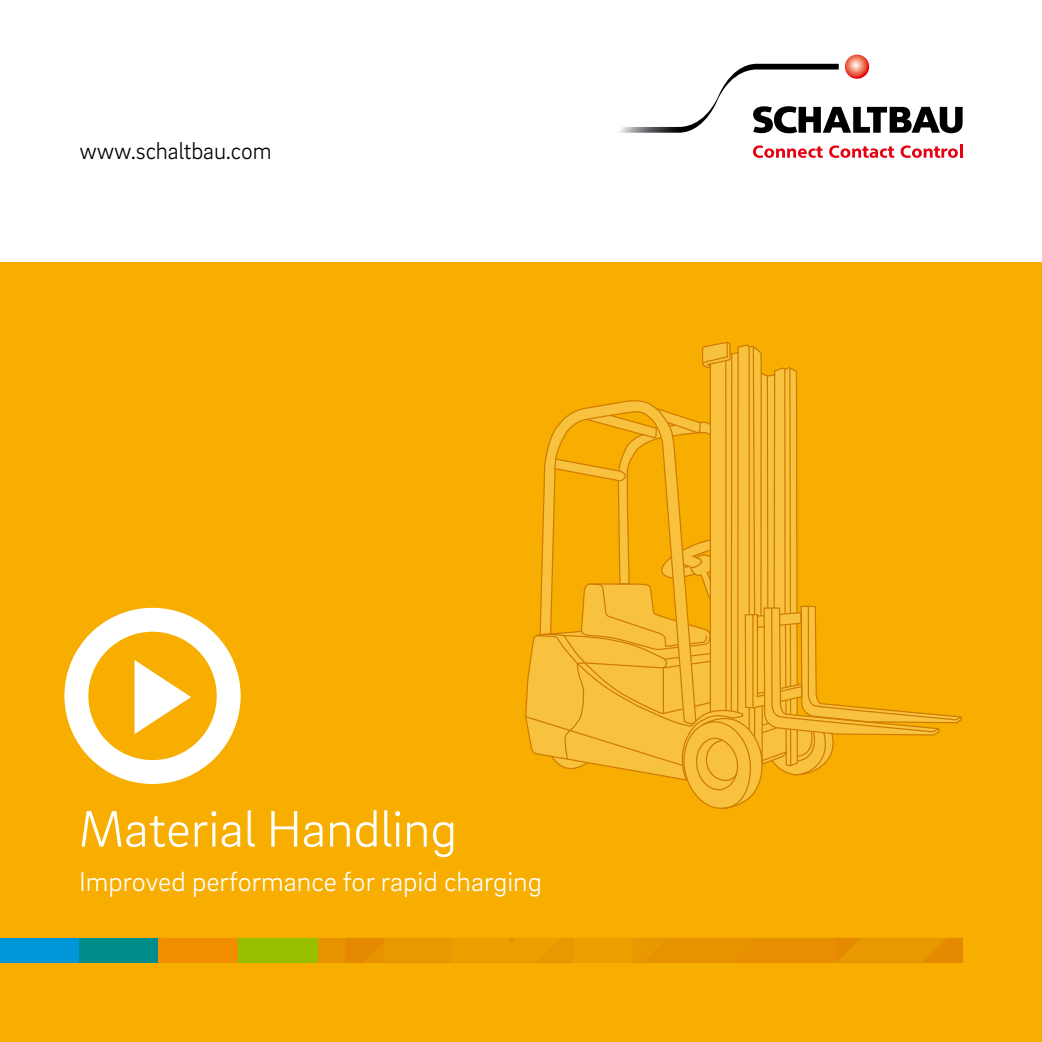
<style>
.page{position:relative;width:1042px;height:1042px;background:#fff}
.page>*{position:absolute;margin:0;border:0;box-sizing:border-box;transform-origin:0 0}
.t1{font:300 52.5px "Brix Sans";color:#fff}
.t2{font:300 28px "Brix Sans";color:#fff}
.t3{font:300 24.5px "Brix Sans";letter-spacing:-.005em;color:#000;scale:.95 1}
</style>
<div class="page">
<svg style="left:845px;top:55px;width:24px;height:24px"></svg>
<svg style="left:619px;top:64px;width:343px;height:69px"></svg>
<svg style="left:753px;top:145px;width:70px;height:13px"></svg>
<svg style="left:829px;top:145px;width:65px;height:13px"></svg>
<svg style="left:900px;top:145px;width:62px;height:13px"></svg>
<div style="left:0;top:263px;width:1042px;height:779px;background:#f7ae00"></div>
<div style="left:286px;top:938px;width:59px;height:24px;background:#e79300"></div>
<div style="left:573px;top:938px;width:60px;height:24px;background:#eca000"></div>
<svg style="left:633px;top:938px;width:329px;height:24px;background:#e69200"></svg>
<svg style="left:345px;top:938px;width:228px;height:24px"></svg>
<svg style="left:134px;top:660px;width:57px;height:74px"></svg>
<div style="left:64px;top:608px;width:177px;height:176px;border:24px solid #fff;border-radius:50%"></div>
<div style="left:0;top:938px;width:79px;height:24px;background:#0096d8"></div>
<div style="left:79px;top:938px;width:80px;height:24px;background:#008d8a"></div>
<div style="left:159px;top:938px;width:79px;height:24px;background:#f18e00"></div>
<div style="left:238px;top:938px;width:79px;height:24px;background:#98c000"></div>
<svg style="left:525px;top:342px;width:437px;height:467px"></svg>
<p class="t3" style="left:79px;top:135px;width:204px">www.schaltbau.com</p>
<h1 class="t1" style="left:79px;top:795px;width:380px">Material Handling</h1>
<p class="t2" style="left:79px;top:864px;width:464px">Improved performance for rapid charging</p>
</div>
